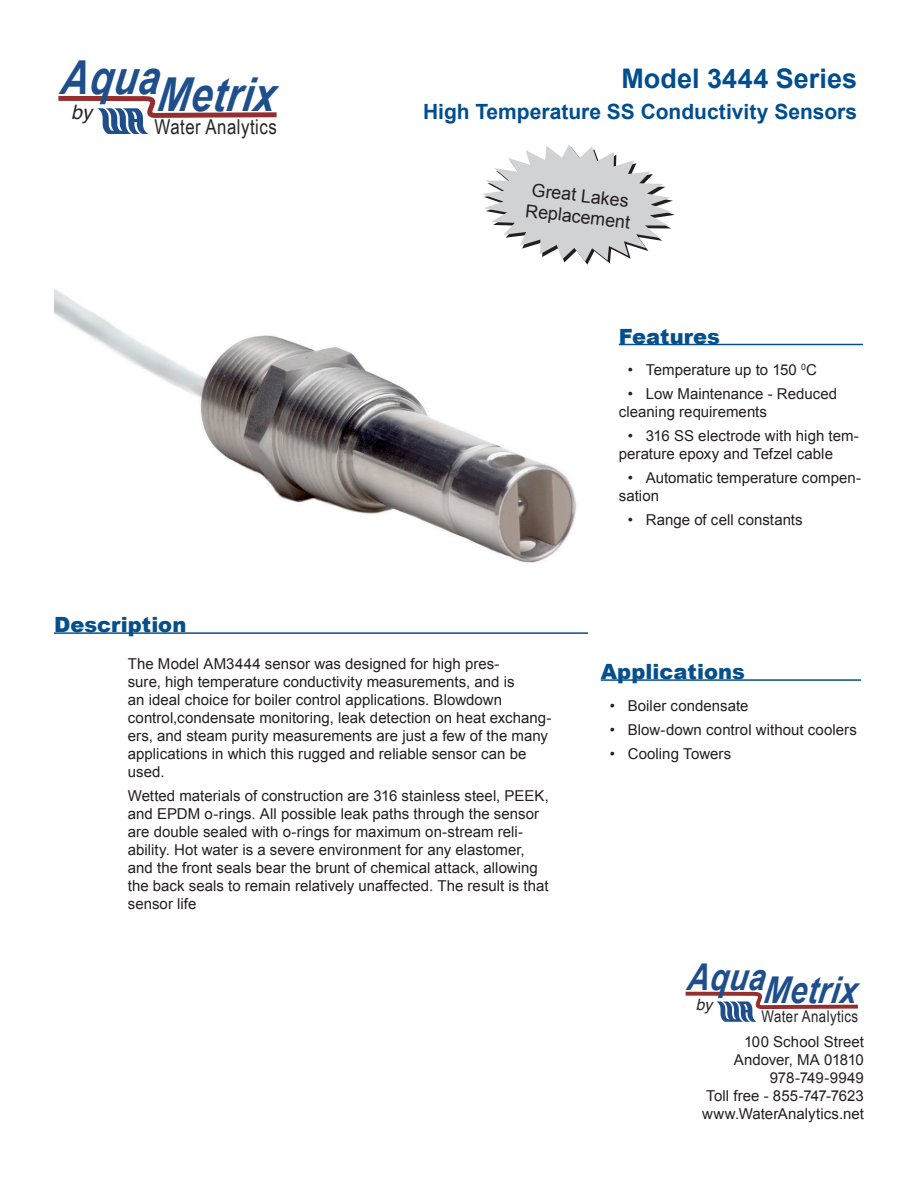
<style>
.page{position:relative;width:918px;height:1188px;background:#fff}
.page>*{position:absolute;margin:0;border:0;box-sizing:border-box;transform-origin:0 0}
.t1{font:italic 700 46.8px "Arial";letter-spacing:.015em;color:#1e4f8c;scale:.83 1}
.t2{font:italic 700 36.9px "Arial";letter-spacing:.015em;color:#1e4f8c;scale:.83 1}
.t3{font:700 27px "Arial";color:#004e8f}
.t4{font:700 21px "Arial";color:#004e8f}
.t5{font:900 21px "Arial";color:#064f8d}
.t6{font:20.4px "Arial Narrow";letter-spacing:.025em;color:#272425}
.t7{font:italic 19.8px "Helvetica";color:#272425}
.t8{font:17.85px/21.5px "Arial";color:#231f20}
.t9{font:16.2px "Arial Narrow";letter-spacing:.025em;color:#272425}
.t10{font:italic 15.6px "Helvetica";color:#272425}
.Bulleted_list{font:15px/18px "Arial";letter-spacing:.005em;color:#231f20}
.WA_Address{font:15px "Arial";letter-spacing:.005em;color:#231f20}
</style>
<div class="page">
<hr style="left:619px;top:344px;width:244px;height:1px;background:#064f8d">
<hr style="left:54px;top:632px;width:534px;height:2px;background:#064f8d">
<hr style="left:601px;top:679px;width:260px;height:2px;background:#064f8d">
<svg style="left:482px;top:145px;width:193px;height:120px"></svg>
<img style="left:54px;top:288px;width:523px;height:275px">
<svg style="left:58px;top:95px;width:219px;height:39px"></svg>
<svg style="left:685px;top:991px;width:173px;height:31px"></svg>
<p class="t1" style="left:59px;top:64px;width:271px">AquaMetrix</p>
<p class="t7" style="left:71px;top:97px;width:22px">by</p>
<p class="t6" style="left:155px;top:112px;width:124px">Water Analytics</p>
<p class="t5" style="left:54px;top:610px;width:134px">Description</p>
<p class="t3" style="left:621px;top:60px;width:237px">Model 3444 Series</p>
<p class="t4" style="left:423px;top:98px;width:436px">High Temperature SS Conductivity Sensors</p>
<p class="t8" style="left:529px;top:179px;width:107px;rotate:6deg">Great Lakes<br>Replacement</p>
<p class="t5" style="left:619px;top:321px;width:103px">Features</p>
<p class="Bulleted_list" style="left:628px;top:361px;width:191px">• Temperature up to 150 <sup>0</sup>C</p>
<p class="Bulleted_list" style="left:619px;top:385px;width:220px;text-indent:9px">• Low Maintenance - Reduced cleaning requirements</p>
<p class="Bulleted_list" style="left:619px;top:427px;width:242px;text-indent:9px">• 316 SS electrode with high tem&shy;perature epoxy and Tefzel cable</p>
<p class="Bulleted_list" style="left:619px;top:469px;width:244px;text-indent:9px">• Automatic temperature compen&shy;sation</p>
<p class="Bulleted_list" style="left:628px;top:511px;width:176px">• Range of cell constants</p>
<p class="Bulleted_list" style="left:128px;top:655px;width:425px">The Model AM3444 sensor was designed for high pres-<br>sure, high temperature conductivity measurements, and is<br>an ideal choice for boiler control applications. Blowdown control,condensate monitoring, leak detection on heat exchang&shy;ers, and steam purity measurements are just a few of the many applications in which this rugged and reliable sensor can be used.</p>
<p class="Bulleted_list" style="left:128px;top:787px;width:423px">Wetted materials of construction are 316 stainless steel, PEEK, and EPDM o-rings. All possible leak paths through the sensor are double sealed with o-rings for maximum on-stream reli&shy;ability. Hot water is a severe environment for any elastomer, and the front seals bear the brunt of chemical attack, allowing the back seals to remain relatively unaffected. The result is that sensor life</p>
<p class="t5" style="left:601px;top:657px;width:146px">Applications</p>
<p class="Bulleted_list" style="left:610px;top:697px;width:140px">• Boiler condensate</p>
<p class="Bulleted_list" style="left:610px;top:721px;width:249px">• Blow-down control without coolers</p>
<p class="Bulleted_list" style="left:610px;top:745px;width:123px">• Cooling Towers</p>
<p class="t2" style="left:686px;top:966px;width:214px">AquaMetrix</p>
<p class="t10" style="left:696px;top:992px;width:18px">by</p>
<p class="t9" style="left:762px;top:1004px;width:98px">Water Analytics</p>
<p class="WA_Address" style="left:744px;top:1032px;width:121px">100 School Street</p>
<p class="WA_Address" style="left:734px;top:1050px;width:132px">Andover, MA 01810</p>
<p class="WA_Address" style="left:770px;top:1068px;width:96px">978-749-9949</p>
<p class="WA_Address" style="left:706px;top:1086px;width:159px">Toll free - 855-747-7623</p>
<p class="WA_Address" style="left:702px;top:1104px;width:163px">www.WaterAnalytics.net</p>
</div>
